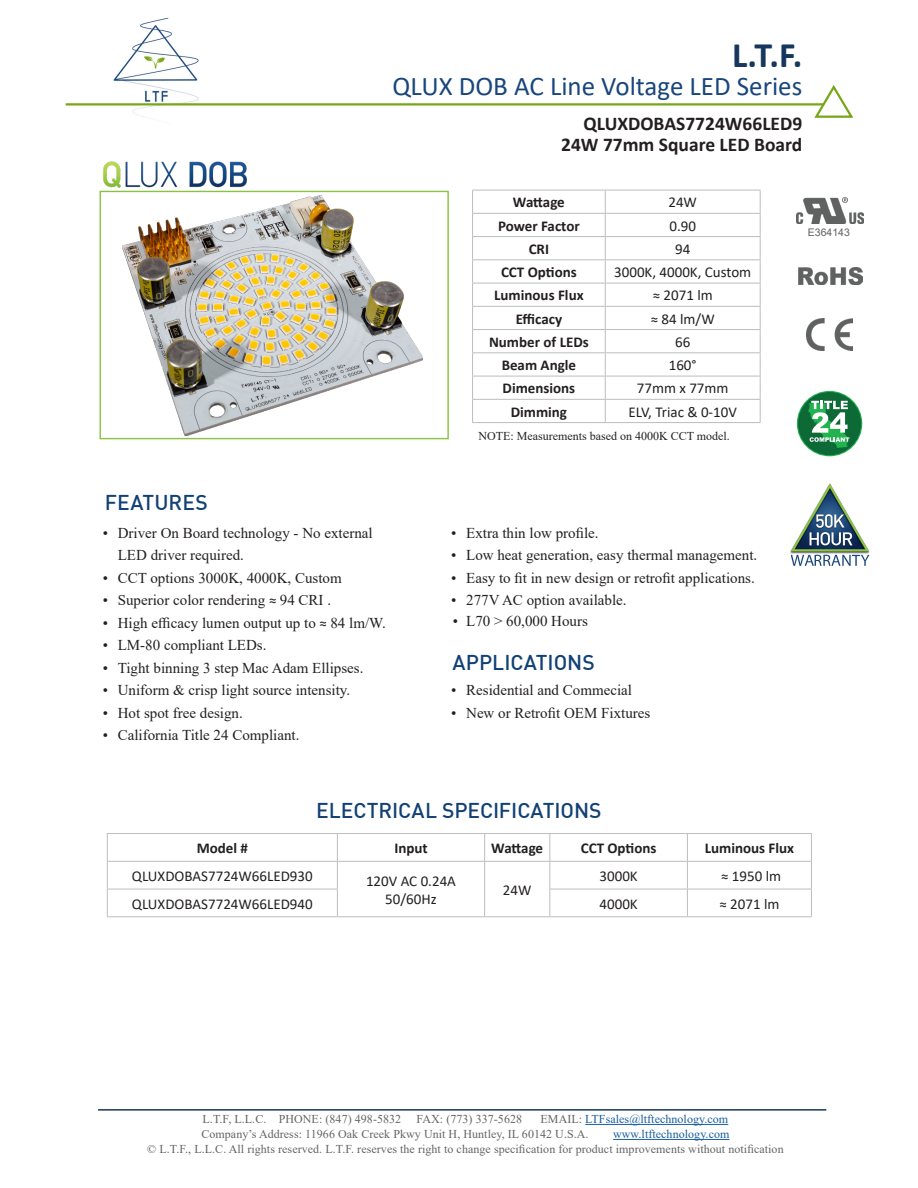
<style>
.page{position:relative;width:918px;height:1188px;background:#fff}
.page>*{position:absolute;margin:0;border:0;box-sizing:border-box;transform-origin:0 0}
.t1{font:700 36px "Calibri";color:#16365d}
.Page_Heading{font:27px "Calibri";color:#19467c}
.In_Page_Head{font:500 21px "DIN";color:#114175}
.Page_Sub_Heading{font:700 19.5px "Calibri";color:#231f20}
.t2{font:15px/22.5px "Times New Roman";color:#231f20}
.Table_Heading{font:700 15px "Calibri";color:#231f20}
.Table_Heading-2{font:15px/18px "Calibri";color:#231f20;text-align:center}
.Table_Content{font:15px "Calibri";color:#231f20}
.t3{font:12px/15px "Times New Roman";letter-spacing:.005em;color:#636466}
.Content{font:12px "Times New Roman";color:#231f20}
.t4{font:12px "Times New Roman";letter-spacing:.005em;color:#175d9e}
.t5{font:10.5px "Arial";color:#606060}
.s1{font-family:"Calibri"}
.s2{color:#175d9e}
</style>
<div class="page">
<hr style="left:585px;top:1124px;width:143px;height:1px;background:#175d9e">
<hr style="left:613px;top:1139px;width:116px;height:1px;background:#175d9e">
<hr style="left:98px;top:1109px;width:728px;height:2px;background:#16365d">
<img style="left:113px;top:17px;width:86px;height:101px">
<svg style="left:814px;top:85px;width:40px;height:33px"></svg>
<hr style="left:66px;top:103px;width:758px;height:3px;background:#77a617">
<hr style="left:107px;top:833px;width:230px;height:1px;background:#bcbdc0">
<hr style="left:337px;top:833px;width:148px;height:1px;background:#bcbdc0">
<hr style="left:485px;top:833px;width:65px;height:1px;background:#bcbdc0">
<hr style="left:550px;top:833px;width:137px;height:1px;background:#bcbdc0">
<hr style="left:687px;top:833px;width:125px;height:1px;background:#bcbdc0">
<hr style="left:107px;top:861px;width:230px;height:1px;background:#bcbdc0">
<hr style="left:337px;top:861px;width:148px;height:1px;background:#bcbdc0">
<hr style="left:485px;top:861px;width:65px;height:1px;background:#bcbdc0">
<hr style="left:550px;top:861px;width:137px;height:1px;background:#bcbdc0">
<hr style="left:687px;top:861px;width:125px;height:1px;background:#bcbdc0">
<hr style="left:107px;top:889px;width:231px;height:1px;background:#bcbdc0">
<svg style="left:107px;top:834px;width:1px;height:82px"></svg>
<svg style="left:337px;top:834px;width:1px;height:82px"></svg>
<svg style="left:484px;top:834px;width:1px;height:82px"></svg>
<hr style="left:549px;top:889px;width:138px;height:1px;background:#bcbdc0">
<svg style="left:549px;top:834px;width:1px;height:82px"></svg>
<hr style="left:687px;top:889px;width:125px;height:1px;background:#bcbdc0">
<svg style="left:687px;top:834px;width:1px;height:82px"></svg>
<svg style="left:811px;top:834px;width:1px;height:82px"></svg>
<hr style="left:107px;top:916px;width:230px;height:1px;background:#bcbdc0">
<hr style="left:337px;top:916px;width:148px;height:1px;background:#bcbdc0">
<hr style="left:485px;top:916px;width:65px;height:1px;background:#bcbdc0">
<hr style="left:550px;top:916px;width:137px;height:1px;background:#bcbdc0">
<hr style="left:687px;top:916px;width:125px;height:1px;background:#bcbdc0">
<img style="left:796px;top:196px;width:67px;height:27px">
<img style="left:807px;top:318px;width:45px;height:33px">
<img style="left:799px;top:267px;width:63px;height:18px">
<hr style="left:472px;top:190px;width:133px;height:1px;background:#bcbdc0">
<hr style="left:605px;top:190px;width:156px;height:1px;background:#bcbdc0">
<hr style="left:472px;top:213px;width:133px;height:1px;background:#bcbdc0">
<hr style="left:605px;top:213px;width:156px;height:1px;background:#bcbdc0">
<hr style="left:472px;top:236px;width:133px;height:1px;background:#bcbdc0">
<hr style="left:605px;top:236px;width:156px;height:1px;background:#bcbdc0">
<hr style="left:472px;top:259px;width:133px;height:1px;background:#bcbdc0">
<hr style="left:605px;top:259px;width:156px;height:1px;background:#bcbdc0">
<hr style="left:472px;top:283px;width:133px;height:1px;background:#bcbdc0">
<hr style="left:605px;top:283px;width:156px;height:1px;background:#bcbdc0">
<hr style="left:472px;top:306px;width:133px;height:1px;background:#bcbdc0">
<hr style="left:605px;top:306px;width:156px;height:1px;background:#bcbdc0">
<hr style="left:472px;top:329px;width:133px;height:1px;background:#bcbdc0">
<hr style="left:605px;top:329px;width:156px;height:1px;background:#bcbdc0">
<hr style="left:472px;top:352px;width:133px;height:1px;background:#bcbdc0">
<hr style="left:605px;top:352px;width:156px;height:1px;background:#bcbdc0">
<hr style="left:472px;top:376px;width:133px;height:1px;background:#bcbdc0">
<hr style="left:605px;top:376px;width:156px;height:1px;background:#bcbdc0">
<hr style="left:472px;top:399px;width:133px;height:1px;background:#bcbdc0">
<svg style="left:472px;top:190px;width:1px;height:232px"></svg>
<hr style="left:605px;top:399px;width:156px;height:1px;background:#bcbdc0">
<svg style="left:605px;top:190px;width:1px;height:232px"></svg>
<svg style="left:760px;top:190px;width:1px;height:232px"></svg>
<hr style="left:472px;top:422px;width:133px;height:1px;background:#bcbdc0">
<hr style="left:605px;top:422px;width:156px;height:1px;background:#bcbdc0">
<img style="left:123px;top:196px;width:300px;height:239px">
<div style="left:100px;top:191px;width:349px;height:248px;border:1px solid #89c341"></div>
<svg style="left:797px;top:391px;width:65px;height:65px"></svg>
<div style="left:798px;top:392px;width:63px;height:63px;background:#0d6a37;border-radius:50%"></div>
<svg style="left:808px;top:401px;width:41px;height:47px"></svg>
<img style="left:790px;top:483px;width:80px;height:83px">
<img style="left:99px;top:162px;width:151px;height:29px">
<h1 class="t1" style="left:732px;top:29px;width:72px">L.T.F.</h1>
<p class="Page_Heading" style="left:392px;top:68px;width:411px">QLUX DOB AC Line Voltage LED Series</p>
<p class="Page_Sub_Heading" style="left:584px;top:110px;width:220px">QLUXDOBAS7724W66LED9</p>
<p class="Page_Sub_Heading" style="left:561px;top:131px;width:243px">24W 77mm Square LED Board</p>
<p class="In_Page_Head" style="left:105px;top:489px;width:105px">FEATURES</p>
<p class="t2" style="left:118px;top:521px;width:256px;text-indent:-15px">• Driver On Board technology - No external<br>LED driver required.</p>
<p class="t2" style="left:103px;top:566px;width:240px">• CCT options 3000K, 4000K, Custom</p>
<p class="t2" style="left:103px;top:588px;width:230px">• Superior color rendering <span class="s1">≈</span> 94 CRI .</p>
<p class="t2" style="left:103px;top:611px;width:284px">• High efficacy lumen output up to <span class="s1">≈</span> 84 lm/W.</p>
<p class="t2" style="left:103px;top:633px;width:165px">• LM-80 compliant LEDs.</p>
<p class="t2" style="left:103px;top:656px;width:262px">• Tight binning 3 step Mac Adam Ellipses.</p>
<p class="t2" style="left:103px;top:678px;width:249px">• Uniform &amp; crisp light source intensity.</p>
<p class="t2" style="left:103px;top:701px;width:141px">• Hot spot free design.</p>
<p class="t2" style="left:103px;top:723px;width:198px">• California Title 24 Compliant.</p>
<p class="Table_Heading" style="left:513px;top:192px;width:53px">Wattage</p>
<p class="Table_Content" style="left:668px;top:192px;width:30px">24W</p>
<p class="Table_Heading" style="left:498px;top:215px;width:83px">Power Factor</p>
<p class="Table_Content" style="left:669px;top:215px;width:28px">0.90</p>
<p class="Table_Heading" style="left:529px;top:238px;width:22px">CRI</p>
<p class="Table_Content" style="left:675px;top:238px;width:17px">94</p>
<p class="Table_Heading" style="left:501px;top:261px;width:77px">CCT Options</p>
<p class="Table_Content" style="left:614px;top:262px;width:139px">3000K, 4000K, Custom</p>
<p class="Table_Heading" style="left:494px;top:285px;width:91px">Luminous Flux</p>
<p class="Table_Content" style="left:653px;top:285px;width:62px">≈ 2071 lm</p>
<p class="Table_Heading" style="left:516px;top:308px;width:48px">Efficacy</p>
<p class="Table_Content" style="left:651px;top:308px;width:66px">≈ 84 lm/W</p>
<p class="Table_Heading" style="left:489px;top:331px;width:101px">Number of LEDs</p>
<p class="Table_Content" style="left:675px;top:331px;width:17px">66</p>
<p class="Table_Heading" style="left:502px;top:354px;width:76px">Beam Angle</p>
<p class="Table_Content" style="left:669px;top:355px;width:29px">160°</p>
<p class="Table_Heading" style="left:503px;top:378px;width:74px">Dimensions</p>
<p class="Table_Content" style="left:637px;top:378px;width:93px">77mm x 77mm</p>
<p class="Table_Heading" style="left:511px;top:401px;width:58px">Dimming</p>
<p class="Table_Content" style="left:628px;top:401px;width:110px">ELV, Triac &amp; 0-10V</p>
<p class="Content" style="left:478px;top:427px;width:253px">NOTE: Measurements based on 4000K CCT model.</p>
<p class="t2" style="left:451px;top:521px;width:149px">• Extra thin low profile.</p>
<p class="t2" style="left:451px;top:543px;width:308px">• Low heat generation, easy thermal management.</p>
<p class="t2" style="left:451px;top:566px;width:305px">• Easy to fit in new design or retrofit applications.</p>
<p class="t2" style="left:451px;top:588px;width:177px">• 277V AC option available.</p>
<p class="t2" style="left:453px;top:609px;width:137px">• L70 &gt; 60,000 Hours</p>
<p class="In_Page_Head" style="left:452px;top:649px;width:144px">APPLICATIONS</p>
<p class="t2" style="left:451px;top:679px;width:182px">• Residential and Commecial</p>
<p class="t2" style="left:451px;top:701px;width:201px">• New or Retrofit OEM Fixtures</p>
<p class="t5" style="left:808px;top:225px;width:44px">E364143</p>
<p class="In_Page_Head" style="left:316px;top:797px;width:287px">ELECTRICAL SPECIFICATIONS</p>
<p class="Table_Heading" style="left:197px;top:837px;width:53px">Model #</p>
<p class="Table_Heading" style="left:394px;top:837px;width:35px">Input</p>
<p class="Table_Heading" style="left:491px;top:837px;width:53px">Wattage</p>
<p class="Table_Heading" style="left:581px;top:837px;width:77px">CCT Options</p>
<p class="Table_Heading" style="left:705px;top:837px;width:91px">Luminous Flux</p>
<p class="Table_Heading-2" style="left:132px;top:866px;width:182px">QLUXDOBAS7724W66LED930</p>
<p class="Table_Heading-2" style="left:366px;top:871px;width:91px">120V AC 0.24A<br>50/60Hz</p>
<p class="Table_Heading-2" style="left:503px;top:880px;width:30px">24W</p>
<p class="Table_Heading-2" style="left:600px;top:866px;width:40px">3000K</p>
<p class="Table_Heading-2" style="left:721px;top:866px;width:62px">≈ 1950 lm</p>
<p class="Table_Heading-2" style="left:132px;top:894px;width:182px">QLUXDOBAS7724W66LED940</p>
<p class="Table_Heading-2" style="left:600px;top:894px;width:40px">4000K</p>
<p class="Table_Heading-2" style="left:719px;top:894px;width:62px">≈ 2071 lm</p>
<p class="t3" style="left:201px;top:1111px;width:528px;text-indent:339px">EMAIL: <span class="s2">LTFsales@ltftechnology.com<br></span>Company’s Address: 11966 Oak Creek Pkwy Unit H, Huntley, IL 60142 U.S.A.</p>
<p class="t3" style="left:203px;top:1111px;width:200px">L.T.F, L.L.C. PHONE: (847) 498-5832</p>
<p class="t3" style="left:417px;top:1111px;width:107px">FAX: (773) 337-5628</p>
<p class="t4" style="left:613px;top:1126px;width:118px">www.ltftechnology.com</p>
<p class="t3" style="left:147px;top:1141px;width:638px">© L.T.F., L.L.C. All rights reserved. L.T.F. reserves the right to change specification for product improvements without notification</p>
</div>
